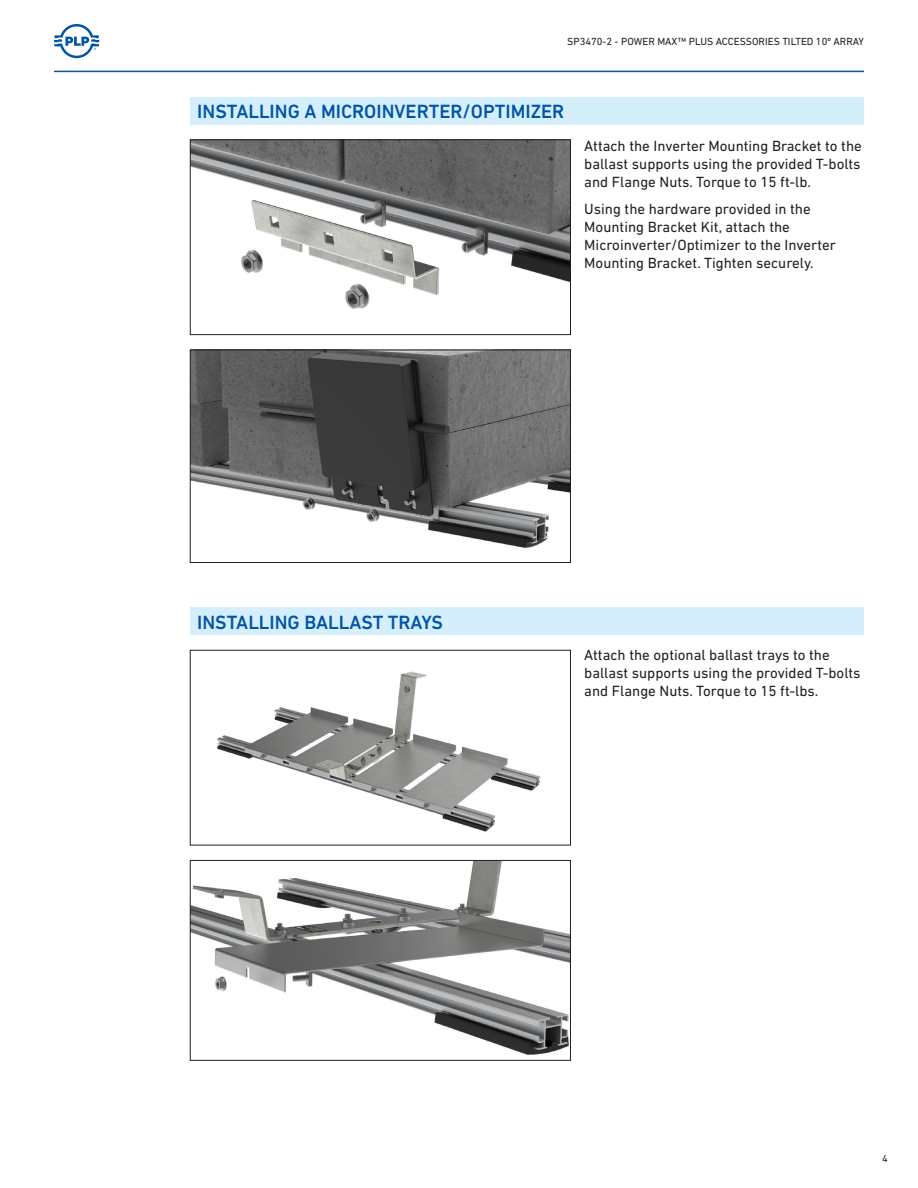
<style>
.page{position:relative;width:918px;height:1188px;background:#fff}
.page>*{position:absolute;margin:0;border:0;box-sizing:border-box;transform-origin:0 0}
.t1{font:500 19.5px "DIN Next LT Pro";color:#0154a6}
.t2{font:15px/18px "DIN Next LT Pro";color:#231f20}
.t3{font:10.5px "DIN Next LT Pro";color:#231f20}
</style>
<div class="page">
<hr style="left:54px;top:71px;width:810px;height:1px;background:#0154a6">
<svg style="left:54px;top:24px;width:45px;height:34px"></svg>
<div style="left:190px;top:97px;width:674px;height:27px;background:#d4effb"></div>
<img style="left:192px;top:142px;width:377px;height:167px">
<div style="left:190px;top:140px;width:381px;height:195px;border:1px solid #231f20"></div>
<img style="left:192px;top:352px;width:377px;height:196px">
<div style="left:190px;top:350px;width:381px;height:213px;border:1px solid #231f20"></div>
<div style="left:190px;top:608px;width:674px;height:27px;background:#d4effb"></div>
<img style="left:217px;top:671px;width:323px;height:161px">
<div style="left:190px;top:650px;width:381px;height:195px;border:1px solid #231f20"></div>
<img style="left:192px;top:862px;width:377px;height:193px">
<div style="left:190px;top:860px;width:381px;height:201px;border:1px solid #231f20"></div>
<p class="t3" style="left:567px;top:35px;width:298px">SP3470-2 - POWER MAX™ PLUS ACCESSORIES TILTED 10º ARRAY</p>
<p class="t1" style="left:197px;top:100px;width:368px">INSTALLING A MICROINVERTER/OPTIMIZER</p>
<p class="t2" style="left:584px;top:137px;width:279px;text-align:justify">Attach the Inverter Mounting Bracket to the ballast supports using the provided T-bolts and Flange Nuts. Torque to 15 ft-lb.</p>
<p class="t2" style="left:584px;top:200px;width:228px">Using the hardware provided in the</p>
<p class="t2" style="left:584px;top:218px;width:207px">Mounting Bracket Kit, attach the</p>
<p class="t2" style="left:584px;top:236px;width:253px">Microinverter/Optimizer to the Inverter<br>Mounting Bracket. Tighten securely.</p>
<p class="t1" style="left:197px;top:611px;width:247px">INSTALLING BALLAST TRAYS</p>
<p class="t2" style="left:584px;top:646px;width:278px">Attach the optional ballast trays to the ballast supports using the provided T-bolts and Flange Nuts. Torque to 15 ft-lbs.</p>
<p class="t3" style="left:882px;top:1152px;width:7px">4</p>
</div>
